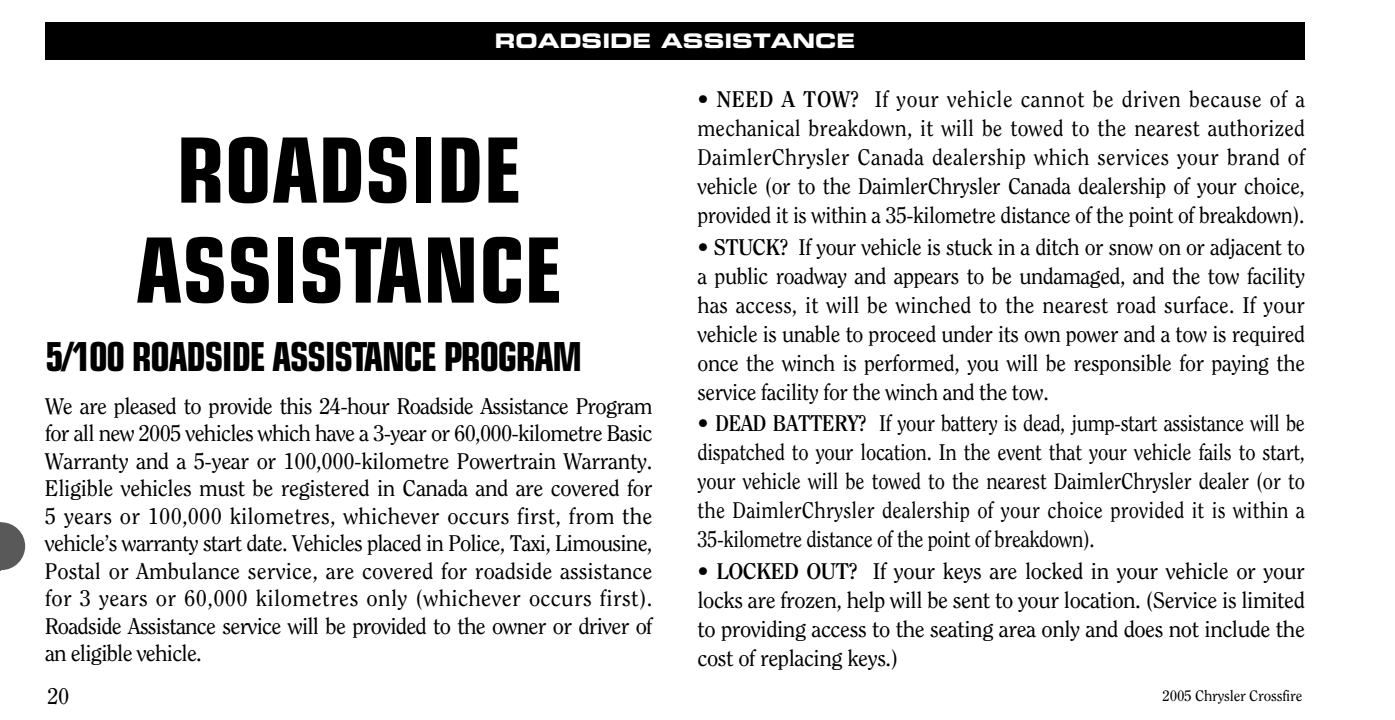
<style>
.page{position:relative;width:1395px;height:720px;background:#fff}
.page>*{position:absolute;margin:0;border:0;box-sizing:border-box;transform-origin:0 0}
.t1{font:700 condensed 90px/100px "Eurostile";color:#000;text-align:center}
.t2{font:700 condensed 40px "Eurostile";letter-spacing:-.035em;color:#000;scale:.93 1}
.t3{font:22.5px/29px "Clearface";letter-spacing:-.02em;color:#000;text-align:justify}
.t4{font:20px "Eurostile Bold Extended Two";color:#fff}
.t5{font:15px "Clearface";letter-spacing:-.015em;color:#000}
.s1{font-weight:700}
</style>
<div class="page">
<svg style="left:1px;top:522px;width:24px;height:48px"></svg>
<hr style="left:0;top:522px;width:1px;height:49px;background:#595959">
<div style="left:45px;top:22px;width:1260px;height:38px;background:#000"></div>
<p class="t4" style="left:495px;top:29px;width:362px">ROADSIDE ASSISTANCE</p>
<h1 class="t1" style="left:136px;top:128px;width:428px">ROADSIDE<br>ASSISTANCE</h1>
<h2 class="t2" style="left:45px;top:342px;width:579px">5/100 ROADSIDE ASSISTANCE PROGRAM</h2>
<p class="t3" style="left:45px;top:393px;width:609px;line-height:27.5px">We are pleased to provide this 24-hour Roadside Assistance Program for all new 2005 vehicles which have a 3-year or 60,000-kilometre Basic Warranty and a 5-year or 100,000-kilometre Powertrain Warranty.<br>Eligible vehicles must be registered in Canada and are covered for 5 years or 100,000 kilometres, whichever occurs first, from the vehicle’s warranty start date. Vehicles placed in Police, Taxi, Limousine, Postal or Ambulance service, are covered for roadside assistance for 3 years or 60,000 kilometres only (whichever occurs first).<br>Roadside Assistance service will be provided to the owner or driver of an eligible vehicle.</p>
<p class="t3" style="left:698px;top:86px;width:609px">• <span class="s1">NEED A TOW?</span> If your vehicle cannot be driven because of a mechanical breakdown, it will be towed to the nearest authorized DaimlerChrysler Canada dealership which services your brand of vehicle (or to the DaimlerChrysler Canada dealership of your choice, provided it is within a 35-kilometre distance of the point of breakdown).</p>
<p class="t3" style="left:697px;top:234px;width:609px">• <span class="s1">STUCK?</span> If your vehicle is stuck in a ditch or snow on or adjacent to a public roadway and appears to be undamaged, and the tow facility has access, it will be winched to the nearest road surface. If your vehicle is unable to proceed under its own power and a tow is required once the winch is performed, you will be responsible for paying the service facility for the winch and the tow.</p>
<p class="t3" style="left:697px;top:410px;width:609px">• <span class="s1">DEAD BATTERY?</span> If your battery is dead, jump-start assistance will be dispatched to your location. In the event that your vehicle fails to start, your vehicle will be towed to the nearest DaimlerChrysler dealer (or to the DaimlerChrysler dealership of your choice provided it is within a 35-kilometre distance of the point of breakdown).</p>
<p class="t3" style="left:698px;top:558px;width:609px">• <span class="s1">LOCKED OUT?</span> If your keys are locked in your vehicle or your locks are frozen, help will be sent to your location. (Service is limited to providing access to the seating area only and does not include the cost of replacing keys.)</p>
<p class="t3" style="left:48px;top:683px;width:24px">20</p>
<p class="t5" style="left:1162px;top:690px;width:142px">2005 Chrysler Crossfire</p>
</div>
